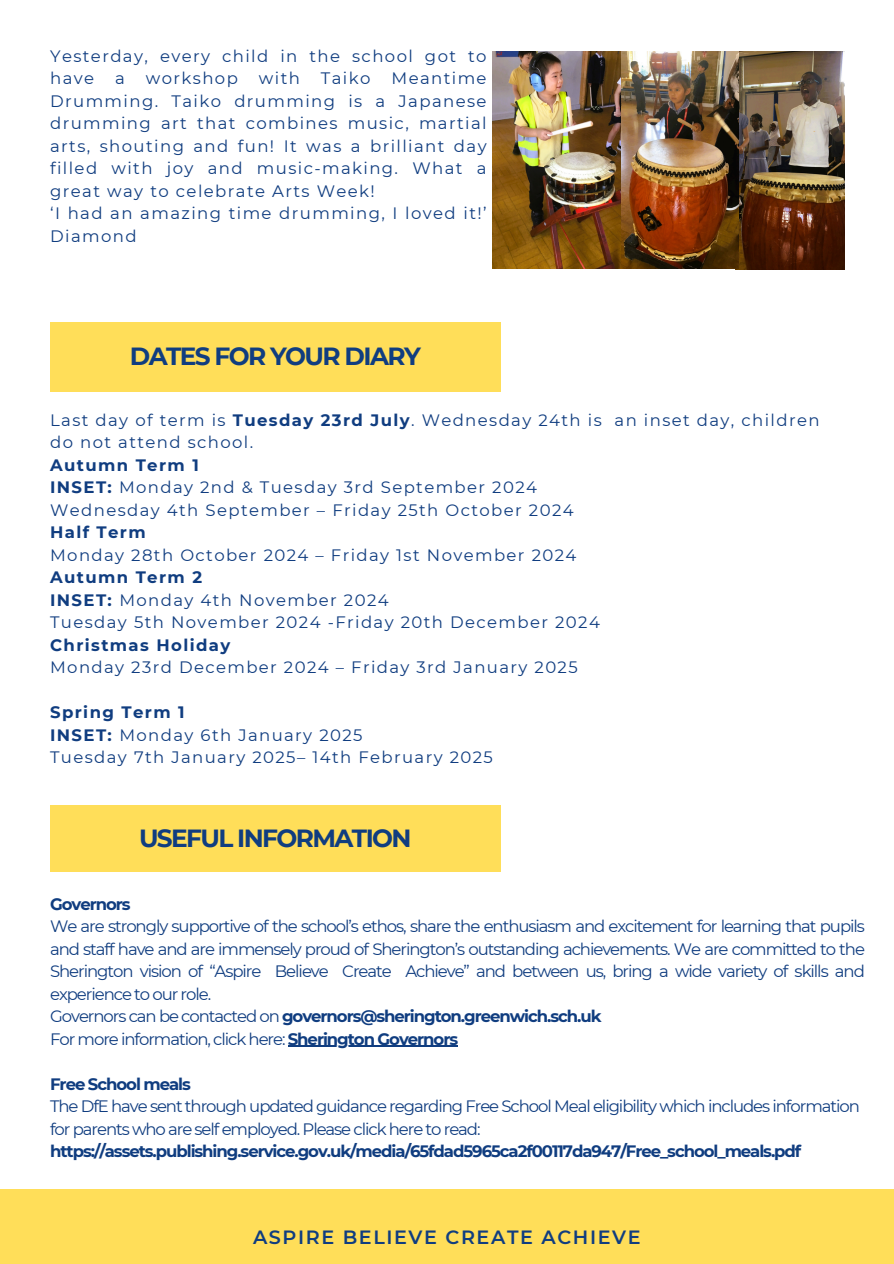
<style>
.page{position:relative;width:894px;height:1264px;background:#fff}
.page>*{position:absolute;margin:0;border:0;box-sizing:border-box;transform-origin:0 0}
.t1{font:700 24.75px "Montserrat";letter-spacing:-.065em;color:#103d80}
.t2{font:600 19.2px "Montserrat";letter-spacing:.085em;color:#103d80}
.t3{font:16.5px/22.5px "Montserrat";letter-spacing:.085em;color:#103d80}
.t4{font:16.5px/22.5px "Montserrat";letter-spacing:-.065em;color:#103d80}
.t5{font:700 16.5px "Montserrat";letter-spacing:-.065em;color:#103d80}
.t6{font:700 16.5px "Montserrat";letter-spacing:.085em;color:#103d80}
.s1{font-weight:700}
.s2{font-weight:400}
</style>
<div class="page">
<div style="left:50px;top:322px;width:450px;height:69px;background:#ffde59"></div>
<div style="left:0;top:1189px;width:893px;height:74px;background:#ffde59"></div>
<div style="left:50px;top:805px;width:450px;height:66px;background:#ffde59"></div>
<img style="left:492px;top:51px;width:243px;height:218px">
<img style="left:735px;top:51px;width:109px;height:219px">
<hr style="left:288px;top:1045px;width:169px;height:1px;background:#103d80">
<p class="t3" style="left:50px;top:45px;width:438px">Yesterday, every child in the school got to have</p>
<p class="t3" style="left:50px;top:67px;width:438px;text-align:justify;text-indent:341px">Meantime Drumming. Taiko drumming is a Japanese drumming art that combines music, martial arts, shouting and fun! It was a brilliant day filled with joy and music-making. What a great way to celebrate Arts Week!</p>
<h2 class="t3" style="left:50px;top:202px;width:438px">‘I had an amazing time drumming, I loved it!’<br>Diamond</h2>
<p class="t3" style="left:115px;top:67px;width:11px">a</p>
<p class="t3" style="left:146px;top:67px;width:93px">workshop</p>
<p class="t3" style="left:259px;top:67px;width:43px">with</p>
<p class="t3" style="left:321px;top:67px;width:51px">Taiko</p>
<p class="t1" style="left:130px;top:341px;width:292px">DATES FOR YOUR DIARY</p>
<p class="t3" style="left:50px;top:408px;width:770px">Last day of term is <span class="s1">Tuesday 23rd July</span>. Wednesday 24th is an inset day, children do not attend school.</p>
<p class="t6" style="left:50px;top:454px;width:150px">Autumn Term 1</p>
<p class="t3" style="left:50px;top:476px;width:488px"><span class="s1">INSET:</span> Monday 2nd &amp; Tuesday 3rd September 2024</p>
<p class="t3" style="left:50px;top:498px;width:525px">Wednesday 4th September – Friday 25th October 2024</p>
<p class="t6" style="left:50px;top:522px;width:97px">Half Term</p>
<p class="t3" style="left:50px;top:543px;width:527px">Monday 28th October 2024 – Friday 1st November 2024</p>
<p class="t6" style="left:50px;top:567px;width:153px">Autumn Term 2</p>
<p class="t3" style="left:50px;top:588px;width:340px"><span class="s1">INSET:</span> Monday 4th November 2024</p>
<p class="t3" style="left:50px;top:611px;width:551px">Tuesday 5th November 2024 -Friday 20th December 2024</p>
<h1 class="t6" style="left:50px;top:634px;width:182px">Christmas Holiday</h1>
<p class="t3" style="left:50px;top:656px;width:529px">Monday 23rd December 2024 – Friday 3rd January 2025</p>
<p class="t6" style="left:50px;top:702px;width:136px">Spring Term 1</p>
<p class="t3" style="left:50px;top:723px;width:314px"><span class="s1">INSET:</span> Monday 6th January 2025</p>
<p class="t3" style="left:50px;top:746px;width:444px">Tuesday 7th January 2025– 14th February 2025</p>
<p class="t1" style="left:139px;top:823px;width:274px">USEFUL INFORMATION</p>
<p class="t5" style="left:50px;top:893px;width:82px">Governors</p>
<p class="t3" style="left:50px;top:914px;width:816px;text-align:justify">We are strongly supportive of the school’s ethos, share the enthusiasm and excitement for learning that pupils and staff have and are immensely proud of Sherington’s outstanding achievements. We are committed to the Sherington vision of “Aspire Believe Create Achieve” and between us, bring a wide variety of skills and experience to our role.</p>
<p class="t5" style="left:50px;top:1006px;width:553px"><span class="s2">Governors can be contacted on</span> governors@sherington.greenwich.sch.uk</p>
<p class="t4" style="left:50px;top:1027px;width:409px">For more information, click here: <span class="s1">Sherington Governors</span></p>
<p class="t5" style="left:50px;top:1073px;width:142px">Free School meals</p>
<p class="t4" style="left:50px;top:1094px;width:811px">The DfE have sent through updated guidance regarding Free School Meal eligibility which includes information for parents who are self employed. Please click here to read: <span class="s1">https://assets.publishing.service.gov.uk/media/65fdad5965ca2f00117da947/Free_school_meals.pdf</span></p>
<h1 class="t2" style="left:253px;top:1224px;width:389px">ASPIRE BELIEVE CREATE ACHIEVE</h1>
</div>
